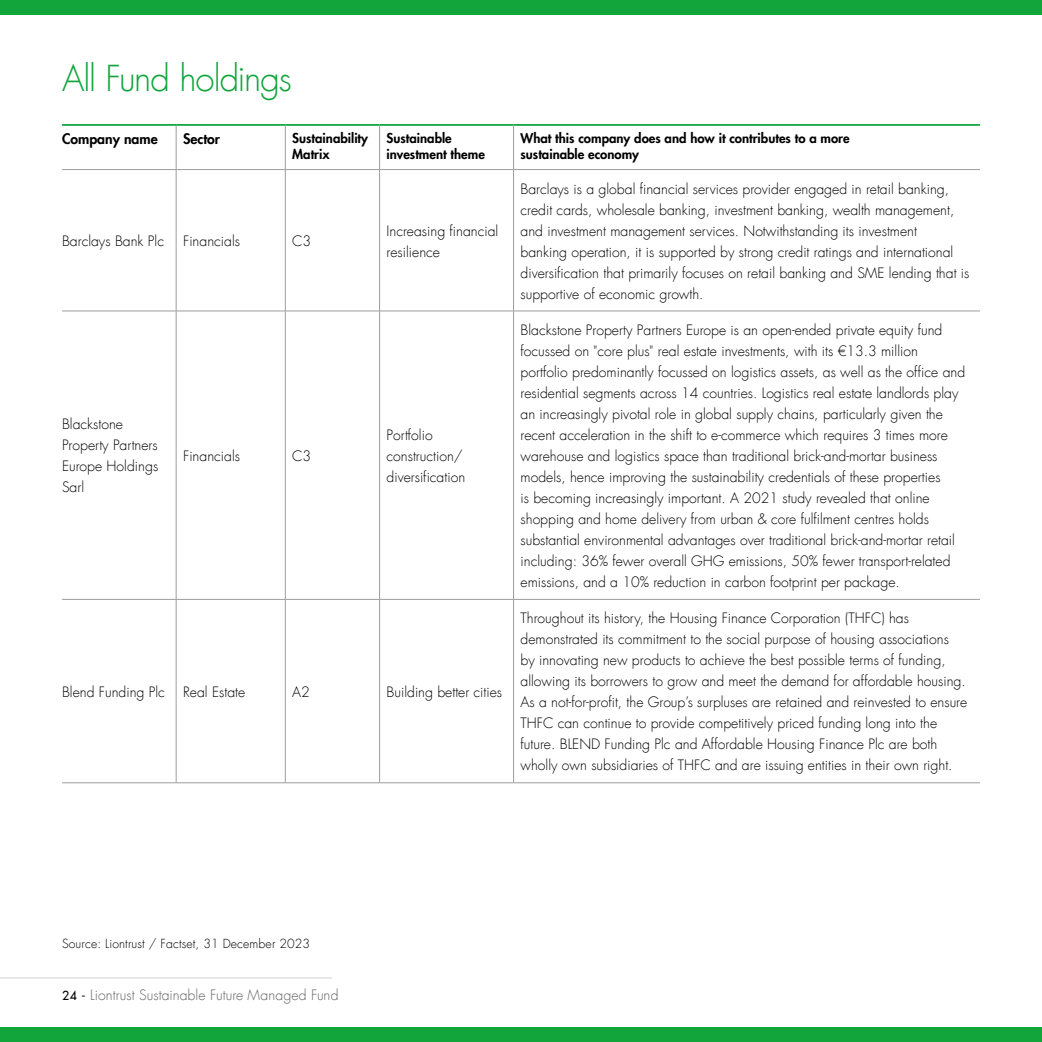
<style>
.page{position:relative;width:1042px;height:1042px;background:#fff}
.page>*{position:absolute;margin:0;border:0;box-sizing:border-box;transform-origin:0 0}
.t1{font:300 35px "Futura LT";letter-spacing:-.035em;color:#11a53c}
.t2{font:300 14px/21px "Futura LT";color:#000}
.t3{font:300 14px "Futura LT";letter-spacing:.005em;color:#646363}
.t4{font:800 14px "Futura LT";color:#000}
.t5{font:800 13.12px/15.8px "Futura LT";color:#000}
.t6{font:300 12.25px "Futura LT";letter-spacing:.01em;color:#000}
.s1{font-weight:400;font-size:12.25px;color:#000}
</style>
<div class="page">
<hr style="left:176px;top:126px;width:1px;height:43px;background:#9d9d9c">
<hr style="left:285px;top:126px;width:1px;height:43px;background:#9d9d9c">
<hr style="left:379px;top:126px;width:1px;height:43px;background:#9d9d9c">
<hr style="left:62px;top:169px;width:114px;height:1px;background:#9d9d9c">
<hr style="left:176px;top:170px;width:1px;height:141px;background:#9d9d9c">
<hr style="left:285px;top:170px;width:1px;height:141px;background:#9d9d9c">
<hr style="left:379px;top:170px;width:1px;height:141px;background:#9d9d9c">
<hr style="left:62px;top:311px;width:114px;height:1px;background:#9d9d9c">
<hr style="left:176px;top:311px;width:1px;height:288px;background:#9d9d9c">
<hr style="left:285px;top:311px;width:1px;height:288px;background:#9d9d9c">
<hr style="left:379px;top:311px;width:1px;height:288px;background:#9d9d9c">
<hr style="left:62px;top:599px;width:114px;height:1px;background:#9d9d9c">
<hr style="left:176px;top:599px;width:1px;height:183px;background:#9d9d9c">
<hr style="left:285px;top:599px;width:1px;height:183px;background:#9d9d9c">
<hr style="left:379px;top:599px;width:1px;height:183px;background:#9d9d9c">
<hr style="left:62px;top:782px;width:114px;height:1px;background:#9d9d9c">
<hr style="left:62px;top:124px;width:114px;height:2px;background:#11a53c">
<hr style="left:176px;top:124px;width:109px;height:2px;background:#11a53c">
<hr style="left:285px;top:124px;width:94px;height:2px;background:#11a53c">
<hr style="left:379px;top:124px;width:134px;height:2px;background:#11a53c">
<hr style="left:513px;top:124px;width:467px;height:2px;background:#11a53c">
<hr style="left:176px;top:169px;width:109px;height:1px;background:#9d9d9c">
<hr style="left:285px;top:169px;width:94px;height:1px;background:#9d9d9c">
<hr style="left:379px;top:169px;width:134px;height:1px;background:#9d9d9c">
<hr style="left:513px;top:169px;width:467px;height:1px;background:#9d9d9c">
<hr style="left:176px;top:311px;width:109px;height:1px;background:#9d9d9c">
<hr style="left:285px;top:311px;width:94px;height:1px;background:#9d9d9c">
<hr style="left:379px;top:311px;width:134px;height:1px;background:#9d9d9c">
<hr style="left:513px;top:311px;width:467px;height:1px;background:#9d9d9c">
<hr style="left:176px;top:599px;width:109px;height:1px;background:#9d9d9c">
<hr style="left:285px;top:599px;width:94px;height:1px;background:#9d9d9c">
<hr style="left:379px;top:599px;width:134px;height:1px;background:#9d9d9c">
<hr style="left:513px;top:599px;width:467px;height:1px;background:#9d9d9c">
<hr style="left:176px;top:782px;width:109px;height:1px;background:#9d9d9c">
<hr style="left:285px;top:782px;width:94px;height:1px;background:#9d9d9c">
<hr style="left:379px;top:782px;width:134px;height:1px;background:#9d9d9c">
<hr style="left:513px;top:782px;width:467px;height:1px;background:#9d9d9c">
<hr style="left:513px;top:170px;width:1px;height:141px;background:#9d9d9c">
<hr style="left:513px;top:311px;width:1px;height:288px;background:#9d9d9c">
<hr style="left:513px;top:599px;width:1px;height:183px;background:#9d9d9c">
<hr style="left:513px;top:126px;width:1px;height:43px;background:#9d9d9c">
<div style="left:0;top:0;width:1042px;height:15px;background:#11a53c"></div>
<div style="left:0;top:1027px;width:1042px;height:15px;background:#11a53c"></div>
<hr style="left:0;top:977px;width:332px;height:1px;background:#d0d0d0">
<h1 class="t1" style="left:62px;top:57px;width:231px">All Fund holdings</h1>
<p class="t4" style="left:62px;top:129px;width:97px">Company name</p>
<p class="t4" style="left:183px;top:129px;width:38px">Sector</p>
<p class="t5" style="left:292px;top:130px;width:77px">Sustainability<br>Matrix</p>
<p class="t5" style="left:386px;top:130px;width:100px">Sustainable investment theme</p>
<p class="t5" style="left:520px;top:130px;width:331px">What this company does and how it contributes to a more sustainable economy</p>
<p class="t2" style="left:62px;top:231px;width:103px">Barclays Bank Plc</p>
<p class="t2" style="left:183px;top:231px;width:58px">Financials</p>
<p class="t2" style="left:292px;top:231px;width:21px">C3</p>
<p class="t2" style="left:386px;top:220px;width:113px">Increasing financial resilience</p>
<p class="t2" style="left:62px;top:414px;width:98px">Blackstone<br>Property Partners<br>Europe Holdings<br>Sarl</p>
<p class="t2" style="left:183px;top:446px;width:58px">Financials</p>
<p class="t2" style="left:292px;top:446px;width:21px">C3</p>
<p class="t2" style="left:386px;top:425px;width:80px">Portfolio construction/ diversification</p>
<p class="t2" style="left:62px;top:682px;width:104px">Blend Funding Plc</p>
<p class="t2" style="left:183px;top:682px;width:64px">Real Estate</p>
<p class="t2" style="left:292px;top:682px;width:19px">A2</p>
<p class="t2" style="left:386px;top:682px;width:117px">Building better cities</p>
<p class="t2" style="left:520px;top:178px;width:450px">Barclays is a global financial services provider engaged in retail banking, credit cards, wholesale banking, investment banking, wealth management, and investment management services. Notwithstanding its investment<br>banking operation, it is supported by strong credit ratings and international diversification that primarily focuses on retail banking and SME lending that is supportive of economic growth.</p>
<p class="t2" style="left:520px;top:320px;width:446px">Blackstone Property Partners Europe is an open-ended private equity fund focussed on "core plus" real estate investments, with its €13.3 million portfolio predominantly focussed on logistics assets, as well as the office and residential segments across 14 countries. Logistics real estate landlords play an increasingly pivotal role in global supply chains, particularly given the recent acceleration in the shift to e-commerce which requires 3 times more warehouse and logistics space than traditional brick-and-mortar business models, hence improving the sustainability credentials of these properties<br>is becoming increasingly important. A 2021 study revealed that online shopping and home delivery from urban &amp; core fulfilment centres holds substantial environmental advantages over traditional brick-and-mortar retail including: 36% fewer overall GHG emissions, 50% fewer transport-related emissions, and a 10% reduction in carbon footprint per package.</p>
<p class="t2" style="left:520px;top:608px;width:448px">Throughout its history, the Housing Finance Corporation (THFC) has demonstrated its commitment to the social purpose of housing associations<br>by innovating new products to achieve the best possible terms of funding, allowing its borrowers to grow and meet the demand for affordable housing.<br>As a not-for-profit, the Group’s surpluses are retained and reinvested to ensure THFC can continue to provide competitively priced funding long into the future. BLEND Funding Plc and Affordable Housing Finance Plc are both wholly own subsidiaries of THFC and are issuing entities in their own right.</p>
<p class="t6" style="left:62px;top:936px;width:250px">Source: Liontrust / Factset, 31 December 2023</p>
<p class="t3" style="left:62px;top:986px;width:278px"><span class="s1">24 -</span> Liontrust Sustainable Future Managed Fund</p>
</div>
